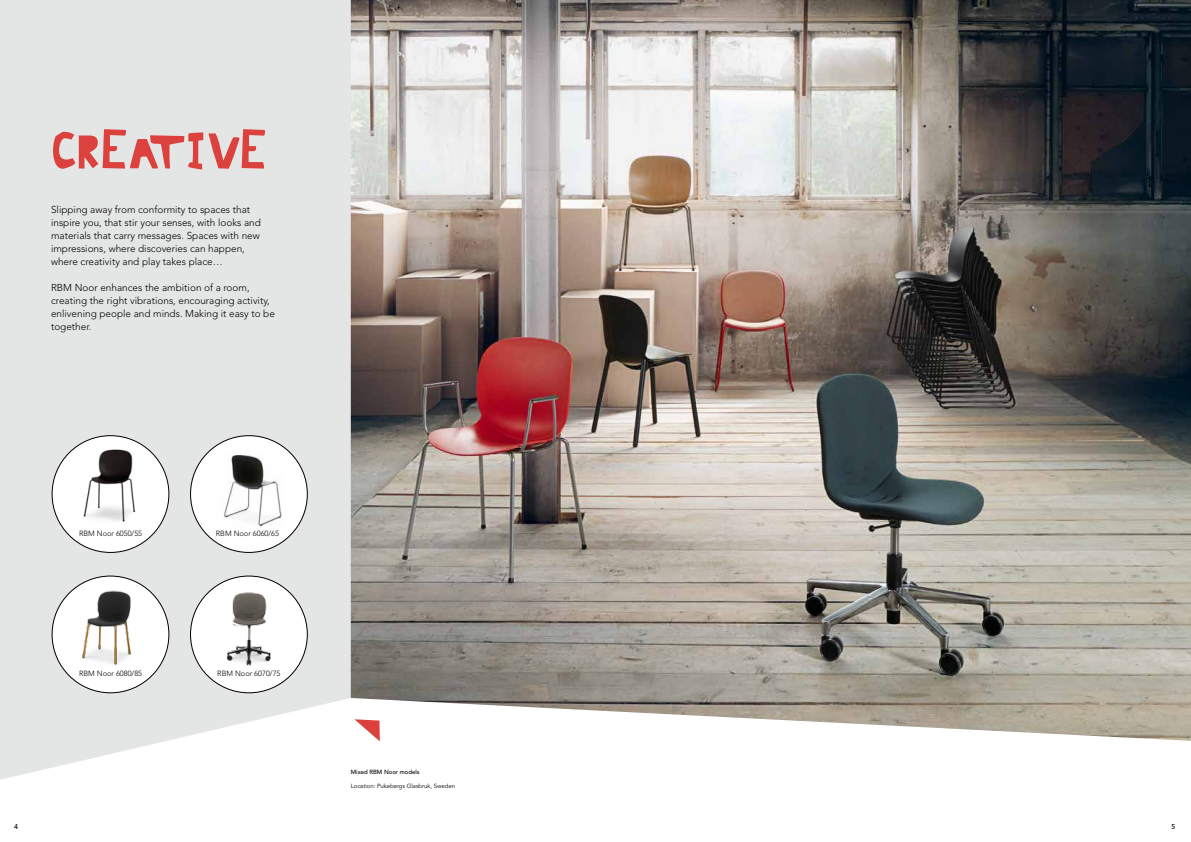
<style>
.page{position:relative;width:1191px;height:842px;background:#fff}
.page>*{position:absolute;margin:0;border:0;box-sizing:border-box;transform-origin:0 0}
.Heading_big{font:54px "Ciseaux Matisse Cut Out";color:#db413d}
.Ingress{font:300 10px/13px "Avenir LT Std";color:#000}
.Ingress-2{font:300 7.5px "Avenir LT Std";color:#000}
.t1{font:500 7px "Avenir LT Std";color:#000}
.Imagetext{font:6px "Avenir LT Std";color:#000}
.Imagetext-2{font:500 6px "Avenir LT Std";color:#000}
</style>
<div class="page">
<svg style="left:0;top:0;width:351px;height:780px;background:#e4e5e5"></svg>
<img style="left:351px;top:0;width:840px;height:741px">
<div style="left:52px;top:436px;width:117px;height:116px;background:#fff;border-radius:50%"></div>
<div style="left:52px;top:576px;width:117px;height:117px;background:#fff;border-radius:50%"></div>
<div style="left:190px;top:436px;width:117px;height:116px;background:#fff;border-radius:50%"></div>
<div style="left:190px;top:576px;width:117px;height:117px;background:#fff;border-radius:50%"></div>
<img style="left:223px;top:455px;width:59px;height:72px">
<img style="left:226px;top:592px;width:45px;height:74px">
<img style="left:76px;top:583px;width:66px;height:82px">
<img style="left:83px;top:449px;width:53px;height:73px">
<svg style="left:354px;top:719px;width:26px;height:22px"></svg>
<p class="Heading_big" style="left:51px;top:122px;width:217px">CREATIVE</p>
<p class="Ingress" style="left:51px;top:203px;width:201px">Slipping away from conformity to spaces that</p>
<p class="Ingress" style="left:51px;top:216px;width:211px">inspire you, that stir your senses, with looks and</p>
<p class="Ingress" style="left:51px;top:229px;width:210px">materials that carry messages. Spaces with new</p>
<p class="Ingress" style="left:51px;top:242px;width:195px">impressions, where discoveries can happen, where creativity and play takes place…</p>
<p class="Ingress" style="left:51px;top:281px;width:225px">RBM Noor enhances the ambition of a room, creating the right vibrations, encouraging activity, enlivening people and minds. Making it easy to be together.</p>
<p class="Ingress-2" style="left:79px;top:529px;width:65px">RBM Noor 6050/55</p>
<p class="Ingress-2" style="left:216px;top:529px;width:65px">RBM Noor 6060/65</p>
<p class="Ingress-2" style="left:79px;top:669px;width:65px">RBM Noor 6080/85</p>
<p class="Ingress-2" style="left:217px;top:669px;width:65px">RBM Noor 6070/75</p>
<p class="Imagetext-2" style="left:351px;top:768px;width:70px">Mixed RBM Noor models</p>
<p class="Imagetext" style="left:351px;top:782px;width:106px">Location: Pukebergs Glasbruk, Sweden</p>
<p class="t1" style="left:14px;top:823px;width:5px">4</p>
<p class="t1" style="left:1171px;top:823px;width:5px">5</p>
</div>
